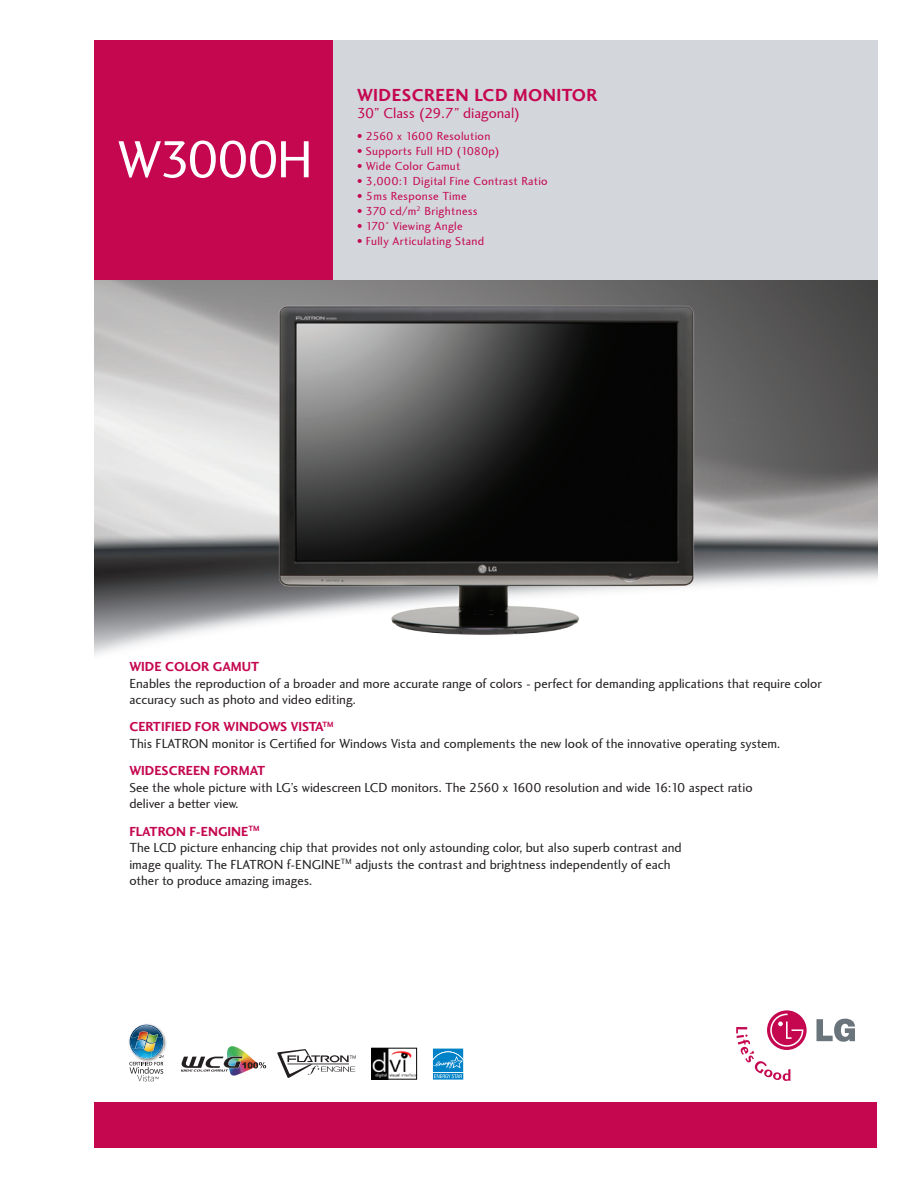
<style>
.page{position:relative;width:918px;height:1188px;background:#fff}
.page>*{position:absolute;margin:0;border:0;box-sizing:border-box;transform-origin:0 0}
.t1{font:54px "Charlotte Sans";letter-spacing:-.05em;color:#fff}
.t2{font:700 18px "Charlotte Sans";letter-spacing:.025em;color:#c50750}
.t3{font:15px "Charlotte Sans";color:#c50750}
.t4{font:13.5px/16.5px "Charlotte Sans";color:#231f20}
.t5{font:700 13.5px "Charlotte Sans";color:#c50750}
.t6{font:12px "Charlotte Sans";letter-spacing:.025em;color:#c50750}
.s1{font-weight:700;color:#c50750}
</style>
<div class="page">
<div style="left:94px;top:1102px;width:784px;height:46px;background:#c50750"></div>
<div style="left:306px;top:40px;width:572px;height:248px;background:#d3d7db"></div>
<div style="left:94px;top:40px;width:239px;height:248px;background:#c50750"></div>
<img style="left:94px;top:281px;width:784px;height:374px">
<svg style="left:129px;top:1024px;width:37px;height:58px"></svg>
<svg style="left:277px;top:1049px;width:79px;height:29px"></svg>
<svg style="left:433px;top:1048px;width:31px;height:1px"></svg>
<svg style="left:432px;top:1049px;width:32px;height:31px"></svg>
<img style="left:373px;top:1050px;width:42px;height:27px">
<div style="left:371px;top:1048px;width:46px;height:31px;border:1px solid #040503"></div>
<svg style="left:817px;top:1019px;width:38px;height:23px"></svg>
<svg style="left:736px;top:1010px;width:71px;height:71px"></svg>
<img style="left:258px;top:290px;width:455px;height:354px">
<img style="left:227px;top:1046px;width:22px;height:30px">
<svg style="left:181px;top:1056px;width:85px;height:16px"></svg>
<p class="t1" style="left:117px;top:129px;width:198px">W3000H</p>
<p class="t2" style="left:357px;top:85px;width:242px">WIDESCREEN LCD MONITOR</p>
<p class="t3" style="left:357px;top:104px;width:164px">30” Class (29.7” diagonal)</p>
<p class="t6" style="left:357px;top:130px;width:135px">• 2560 x 1600 Resolution</p>
<p class="t6" style="left:357px;top:145px;width:144px">• Supports Full HD (1080p)</p>
<p class="t6" style="left:357px;top:160px;width:105px">• Wide Color Gamut</p>
<p class="t6" style="left:357px;top:175px;width:192px">• 3,000:1 Digital Fine Contrast Ratio</p>
<p class="t6" style="left:357px;top:190px;width:111px">• 5ms Response Time</p>
<p class="t6" style="left:357px;top:205px;width:122px">• 370 cd/m<sup>2</sup> Brightness</p>
<p class="t6" style="left:357px;top:220px;width:107px">• 170° Viewing Angle</p>
<p class="t6" style="left:357px;top:235px;width:129px">• Fully Articulating Stand</p>
<p class="t4" style="left:129px;top:659px;width:694px;text-indent:36px"><span class="s1">CO LOR GAMUT<br></span>Enables the reproduction of a broader and more accurate range of colors - perfect for demanding applications that require color accuracy such as photo and video editing.</p>
<p class="t4" style="left:129px;top:719px;width:652px"><span class="s1">CERTIFIED FOR WINDOWS VISTA</span><sup>TM<br></sup>This FLATRON monitor is Certified for Windows Vista and complements the new look of the innovative operating system.</p>
<p class="t4" style="left:129px;top:763px;width:625px"><span class="s1">WIDESCREEN FORMAT<br></span>See the whole picture with LG’s widescreen LCD monitors. The 2560 x 1600 resolution and wide 16:10 aspect ratio deliver a better view.</p>
<p class="t4" style="left:129px;top:823px;width:554px"><span class="s1">FLATRON F-ENGINE</span><sup>TM<br></sup>The LCD picture enhancing chip that provides not only astounding color, but also superb contrast and image quality. The FLATRON f-ENGINE<sup>TM</sup> adjusts the contrast and brightness independently of each other to produce amazing images.</p>
<p class="t5" style="left:129px;top:659px;width:20px">WIDE</p>
</div>
